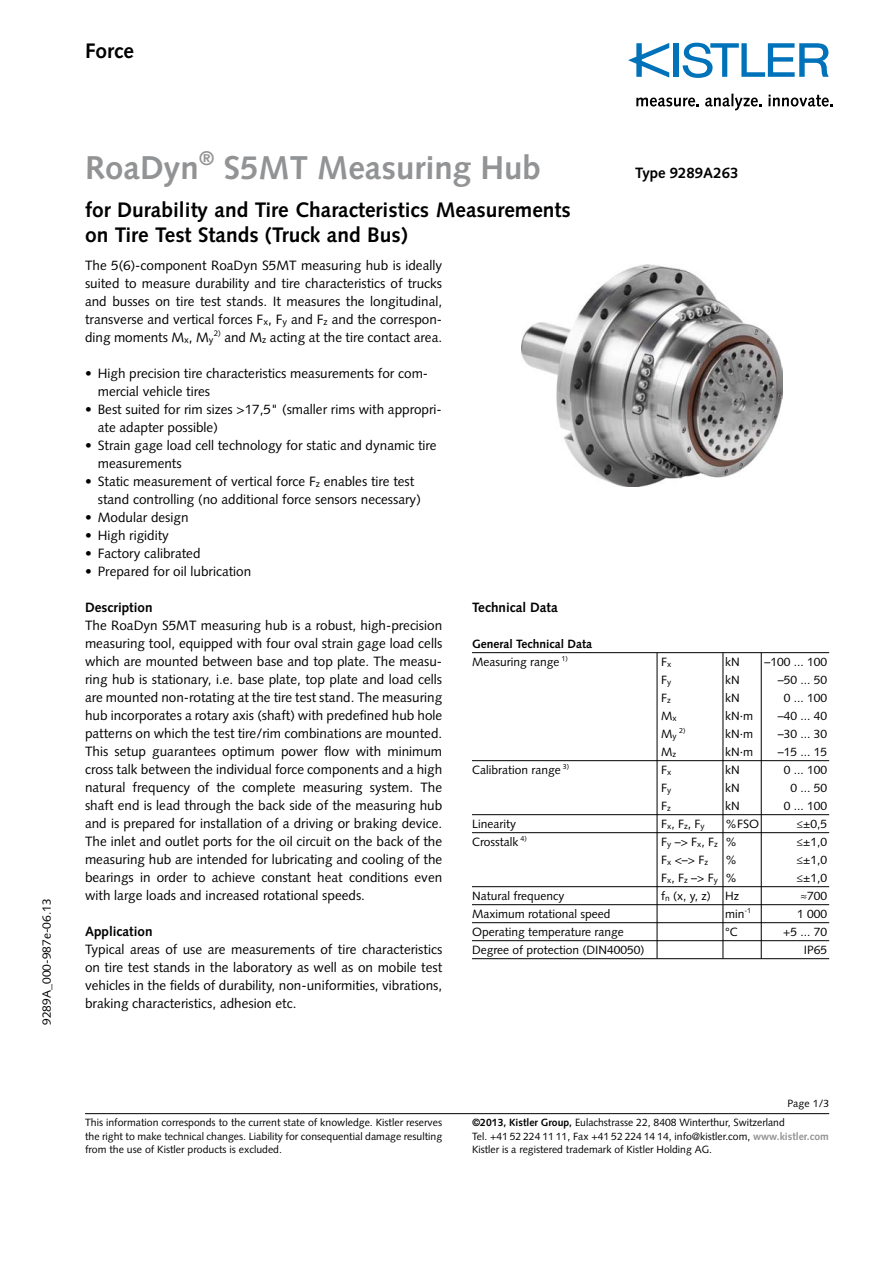
<style>
.page{position:relative;width:893px;height:1263px;background:#fff}
.page>*{position:absolute;margin:0;border:0;box-sizing:border-box;transform-origin:0 0}
.t1{font:700 33px "Syntax LT Std";color:#929395}
.t2{font:700 21px/25.5px "Syntax LT Std";color:#000}
.t3{font:700 15px "Syntax LT Std";color:#000}
.t4{font:13.5px/18px "Syntax LT Std";color:#000}
.t5{font:700 13.5px "Syntax LT Std";color:#000}
.t6{font:12px "Syntax LT Std";color:#000}
.t7{font:700 12px/18px "Syntax LT Std";color:#000}
.t8{font:10.5px/13.5px "Syntax LT Std";color:#000}
.t9{font:7.2px "Syntax LT Std";color:#000}
.s1{font-weight:400}
.s2{font-weight:700}
.s3{font-weight:700;color:#929395}
</style>
<div class="page">
<hr style="left:85px;top:1113px;width:744px;height:1px;background:#000">
<div style="left:673px;top:43px;width:6px;height:34px;background:#0072ba"></div>
<svg style="left:683px;top:43px;width:146px;height:35px"></svg>
<svg style="left:628px;top:43px;width:41px;height:35px"></svg>
<svg style="left:636px;top:98px;width:63px;height:9px"></svg>
<svg style="left:705px;top:94px;width:57px;height:16px"></svg>
<svg style="left:768px;top:95px;width:65px;height:12px"></svg>
<hr style="left:472px;top:652px;width:357px;height:1px;background:#000">
<hr style="left:472px;top:760px;width:357px;height:1px;background:#000">
<hr style="left:472px;top:814px;width:357px;height:1px;background:#000">
<hr style="left:472px;top:832px;width:357px;height:1px;background:#000">
<hr style="left:472px;top:886px;width:357px;height:1px;background:#000">
<hr style="left:472px;top:904px;width:357px;height:1px;background:#000">
<hr style="left:472px;top:922px;width:357px;height:1px;background:#000">
<hr style="left:472px;top:940px;width:357px;height:1px;background:#000">
<hr style="left:472px;top:958px;width:357px;height:1px;background:#000">
<hr style="left:723px;top:653px;width:1px;height:305px;background:#000">
<hr style="left:761px;top:653px;width:1px;height:305px;background:#000">
<hr style="left:657px;top:653px;width:1px;height:305px;background:#000">
<img style="left:521px;top:265px;width:261px;height:221px">
<h2 class="t2" style="left:85px;top:38px;width:50px">Force</h2>
<p class="t6" style="left:39px;top:1025px;width:128px;rotate:-90deg">9289A_000-987e-06.13</p>
<h1 class="t1" style="left:85px;top:149px;width:457px">RoaDyn<sup>®</sup> S5MT Measuring Hub</h1>
<h2 class="t2" style="left:85px;top:197px;width:487px">for Durability and Tire Characteristics Measurements on Tire Test Stands (Truck and Bus)</h2>
<p class="t3" style="left:635px;top:164px;width:105px">Type 9289A263</p>
<p class="t4" style="left:85px;top:256px;width:359px;text-align:justify">The 5(6)-component RoaDyn S5MT measuring hub is ideally suited to measure durability and tire characteristics of trucks and busses on tire test stands. It measures the longitudinal, transverse and vertical forces F<sub>x</sub>, F<sub>y</sub> and F<sub>z</sub> and the correspon&shy;ding moments M<sub>x</sub>, M<sub>y</sub><sup>2)</sup> and M<sub>z</sub> acting at the tire contact area.</p>
<p class="t4" style="left:98px;top:364px;width:332px;text-indent:-13px">• High precision tire characteristics measurements for com&shy;mercial vehicle tires</p>
<p class="t4" style="left:98px;top:400px;width:346px;text-indent:-13px">• Best suited for rim sizes &gt;17,5" (smaller rims with appropri&shy;ate adapter possible)</p>
<p class="t4" style="left:98px;top:436px;width:340px;text-indent:-13px">• Strain gage load cell technology for static and dynamic tire measurements</p>
<p class="t4" style="left:98px;top:472px;width:325px;text-indent:-13px">• Static measurement of vertical force F<sub>z</sub> enables tire test stand controlling (no additional force sensors necessary)</p>
<p class="t4" style="left:85px;top:508px;width:105px">• Modular design</p>
<p class="t4" style="left:85px;top:526px;width:86px">• High rigidity</p>
<p class="t4" style="left:85px;top:544px;width:117px">• Factory calibrated</p>
<p class="t4" style="left:85px;top:562px;width:168px">• Prepared for oil lubrication</p>
<p class="t5" style="left:85px;top:600px;width:69px">Description</p>
<p class="t4" style="left:85px;top:616px;width:359px;text-align:justify">The RoaDyn S5MT measuring hub is a robust, high-precision measuring tool, equipped with four oval strain gage load cells which are mounted between base and top plate. The measu&shy;ring hub is stationary, i.e. base plate, top plate and load cells are mounted non-rotating at the tire test stand. The measuring hub incorporates a rotary axis (shaft) with predefined hub hole patterns on which the test tire/rim combinations are mounted.<br>This setup guarantees optimum power flow with minimum cross talk between the individual force components and a high natural frequency of the complete measuring system. The shaft end is lead through the back side of the measuring hub and is prepared for installation of a driving or braking device.<br>The inlet and outlet ports for the oil circuit on the back of the measuring hub are intended for lubricating and cooling of the bearings in order to achieve constant heat conditions even with large loads and increased rotational speeds.</p>
<p class="t5" style="left:85px;top:924px;width:69px">Application</p>
<p class="t4" style="left:85px;top:940px;width:359px;text-align:justify">Typical areas of use are measurements of tire characteristics on tire test stands in the laboratory as well as on mobile test vehicles in the fields of durability, non-uniformities, vibrations, braking characteristics, adhesion etc.</p>
<p class="t5" style="left:472px;top:600px;width:87px">Technical Data</p>
<p class="t7" style="left:472px;top:635px;width:122px">General Technical Data<br><span class="s1">Measuring range</span> <sup>1)</sup></p>
<p class="t6" style="left:661px;top:655px;width:12px">F<sub>x</sub></p>
<p class="t6" style="left:725px;top:655px;width:16px">kN</p>
<p class="t6" style="left:764px;top:655px;width:64px">–100 ... 100</p>
<p class="t6" style="left:661px;top:673px;width:12px">F<sub>y</sub></p>
<p class="t6" style="left:725px;top:673px;width:16px">kN</p>
<p class="t6" style="left:778px;top:673px;width:51px">–50 ... 50</p>
<p class="t6" style="left:661px;top:691px;width:11px">F<sub>z</sub></p>
<p class="t6" style="left:725px;top:691px;width:16px">kN</p>
<p class="t6" style="left:784px;top:691px;width:45px">0 ... 100</p>
<p class="t6" style="left:661px;top:709px;width:17px">M<sub>x</sub></p>
<p class="t6" style="left:725px;top:709px;width:30px">kN·m</p>
<p class="t6" style="left:778px;top:709px;width:51px">–40 ... 40</p>
<p class="t6" style="left:661px;top:727px;width:17px">M<sub>y</sub></p>
<p class="t9" style="left:679px;top:726px;width:8px">2)</p>
<p class="t6" style="left:725px;top:727px;width:30px">kN·m</p>
<p class="t6" style="left:778px;top:727px;width:51px">–30 ... 30</p>
<p class="t6" style="left:661px;top:745px;width:17px">M<sub>z</sub></p>
<p class="t6" style="left:725px;top:745px;width:30px">kN·m</p>
<p class="t6" style="left:778px;top:745px;width:51px">–15 ... 15</p>
<p class="t6" style="left:472px;top:763px;width:99px">Calibration range <sup>3)</sup></p>
<p class="t6" style="left:661px;top:763px;width:12px">F<sub>x</sub></p>
<p class="t6" style="left:725px;top:763px;width:16px">kN</p>
<p class="t6" style="left:784px;top:763px;width:45px">0 ... 100</p>
<p class="t6" style="left:661px;top:781px;width:12px">F<sub>y</sub></p>
<p class="t6" style="left:725px;top:781px;width:16px">kN</p>
<p class="t6" style="left:790px;top:781px;width:38px">0 ... 50</p>
<p class="t6" style="left:661px;top:799px;width:11px">F<sub>z</sub></p>
<p class="t6" style="left:725px;top:799px;width:16px">kN</p>
<p class="t6" style="left:784px;top:799px;width:45px">0 ... 100</p>
<p class="t6" style="left:472px;top:817px;width:45px">Linearity</p>
<p class="t6" style="left:661px;top:817px;width:45px">F<sub>x</sub>, F<sub>z</sub>, F<sub>y</sub></p>
<p class="t6" style="left:725px;top:817px;width:36px">%FSO</p>
<p class="t6" style="left:796px;top:817px;width:32px">≤±0,5</p>
<p class="t6" style="left:472px;top:835px;width:56px">Crosstalk <sup>4)</sup></p>
<p class="t6" style="left:661px;top:835px;width:77px">F<sub>y</sub> –&gt; F<sub>x</sub>, F<sub>z</sub> %</p>
<p class="t6" style="left:796px;top:835px;width:32px">≤±1,0</p>
<p class="t6" style="left:661px;top:853px;width:49px">F<sub>x</sub> &lt;–&gt; F<sub>z</sub></p>
<p class="t6" style="left:725px;top:853px;width:13px">%</p>
<p class="t6" style="left:796px;top:853px;width:32px">≤±1,0</p>
<p class="t6" style="left:661px;top:871px;width:77px">F<sub>x</sub>, F<sub>z</sub> –&gt; F<sub>y</sub> %</p>
<p class="t6" style="left:796px;top:871px;width:32px">≤±1,0</p>
<p class="t6" style="left:472px;top:889px;width:94px">Natural frequency</p>
<p class="t6" style="left:661px;top:889px;width:79px">f<sub>n</sub> (x, y, z) Hz</p>
<p class="t6" style="left:800px;top:889px;width:28px">≈700</p>
<p class="t6" style="left:472px;top:907px;width:140px">Maximum rotational speed</p>
<p class="t6" style="left:725px;top:907px;width:28px">min<sup>-1</sup></p>
<p class="t6" style="left:797px;top:907px;width:32px">1 000</p>
<p class="t6" style="left:472px;top:925px;width:153px">Operating temperature range</p>
<p class="t6" style="left:725px;top:925px;width:14px">°C</p>
<p class="t6" style="left:783px;top:925px;width:45px">+5 ... 70</p>
<p class="t6" style="left:472px;top:943px;width:174px">Degree of protection (DIN40050)</p>
<p class="t6" style="left:804px;top:943px;width:25px">IP65</p>
<p class="t8" style="left:85px;top:1116px;width:359px;text-align:justify">This information corresponds to the current state of knowledge. Kistler reserves the right to make technical changes. Liability for consequential damage resulting from the use of Kistler products is excluded.</p>
<p class="t8" style="left:787px;top:1097px;width:43px">Page 1/3</p>
<p class="t8" style="left:472px;top:1116px;width:358px"><span class="s2">©2013, Kistler Group,</span> Eulachstrasse 22, 8408 Winterthur, Switzerland<br>Tel. +41 52 224 11 11, Fax +41 52 224 14 14, info@kistler.com, <span class="s3">www.kistler.com<br></span>Kistler is a registered trademark of Kistler Holding AG.</p>
</div>
